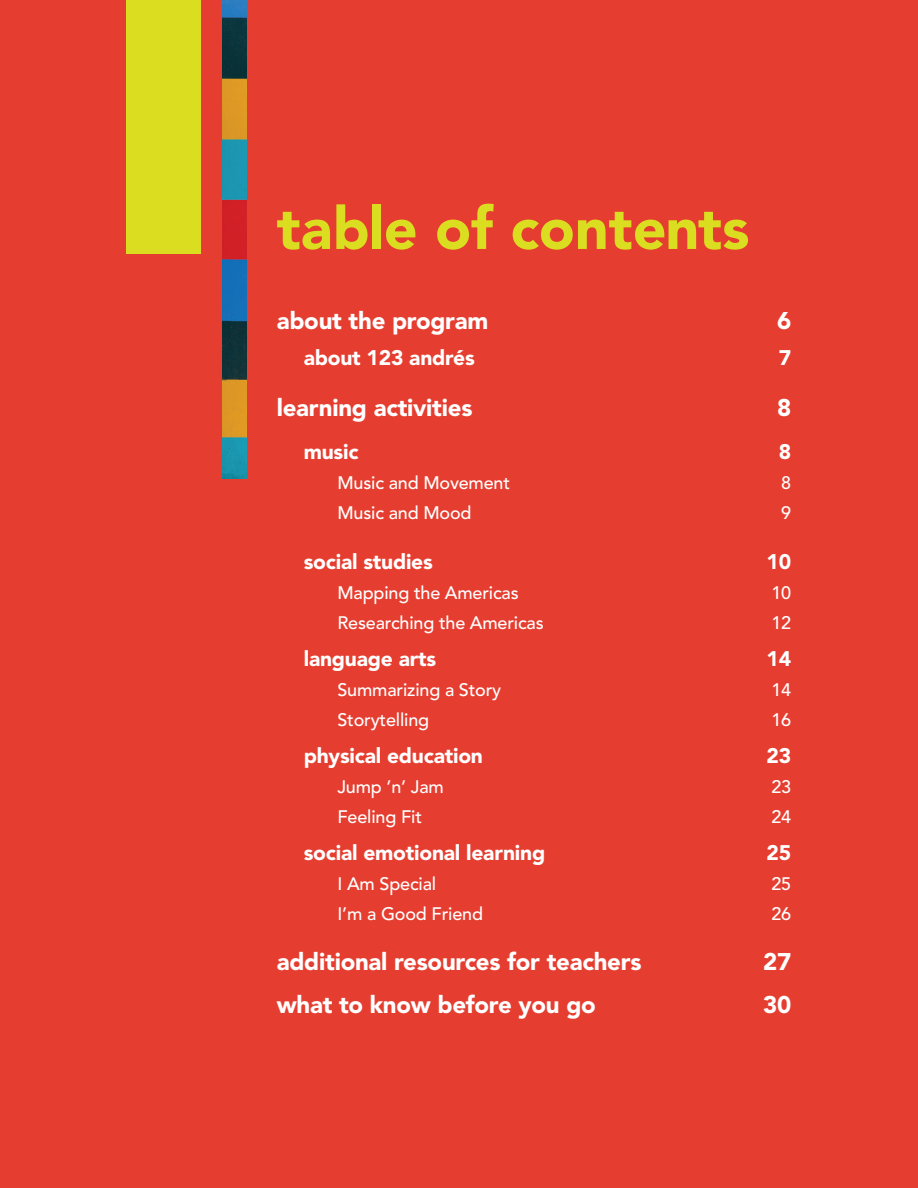
<style>
.page{position:relative;width:918px;height:1188px;background:#e53e30}
.page>*{position:absolute;margin:0;border:0;box-sizing:border-box;transform-origin:0 0}
.t1{font:900 58.95px "Avenir";color:#dadd20}
.t2{font:900 24px "Avenir LT Std";letter-spacing:-.01em;color:#fff}
.t3{font:900 21px "Avenir LT Std";letter-spacing:-.01em;color:#fff}
.t4{font:500 18px "Avenir LT Std";letter-spacing:-.01em;color:#fff}
</style>
<div class="page">
<div style="left:127px;top:0;width:74px;height:254px;background:#dadd20"></div>
<img style="left:223px;top:0;width:23px;height:479px">
<p class="t1" style="left:277px;top:178px;width:474px">table of contents</p>
<p class="t2" style="left:277px;top:306px;width:213px">about the program</p>
<p class="t2" style="left:777px;top:306px;width:16px">6</p>
<p class="t3" style="left:304px;top:345px;width:173px">about 123 andrés</p>
<p class="t3" style="left:779px;top:345px;width:14px">7</p>
<p class="t2" style="left:277px;top:393px;width:197px">learning activities</p>
<p class="t2" style="left:777px;top:393px;width:16px">8</p>
<p class="t3" style="left:304px;top:439px;width:56px">music</p>
<p class="t3" style="left:779px;top:439px;width:14px">8</p>
<p class="t4" style="left:338px;top:473px;width:174px">Music and Movement</p>
<p class="t4" style="left:781px;top:473px;width:12px">8</p>
<p class="t4" style="left:338px;top:503px;width:136px">Music and Mood</p>
<p class="t4" style="left:781px;top:503px;width:12px">9</p>
<p class="t3" style="left:304px;top:549px;width:131px">social studies</p>
<p class="t3" style="left:767px;top:549px;width:26px">10</p>
<p class="t4" style="left:338px;top:583px;width:183px">Mapping the Americas</p>
<p class="t4" style="left:771px;top:583px;width:21px">10</p>
<p class="t4" style="left:338px;top:613px;width:208px">Researching the Americas</p>
<p class="t4" style="left:771px;top:613px;width:21px">12</p>
<p class="t3" style="left:304px;top:646px;width:134px">language arts</p>
<p class="t3" style="left:767px;top:646px;width:26px">14</p>
<p class="t4" style="left:338px;top:680px;width:165px">Summarizing a Story</p>
<p class="t4" style="left:771px;top:680px;width:21px">14</p>
<p class="t4" style="left:338px;top:710px;width:93px">Storytelling</p>
<p class="t4" style="left:771px;top:710px;width:21px">16</p>
<p class="t3" style="left:304px;top:743px;width:181px">physical education</p>
<p class="t3" style="left:767px;top:743px;width:26px">23</p>
<p class="t4" style="left:338px;top:776px;width:108px">Jump ’n’ Jam</p>
<p class="t4" style="left:771px;top:776px;width:21px">23</p>
<p class="t4" style="left:338px;top:806px;width:86px">Feeling Fit</p>
<p class="t4" style="left:771px;top:806px;width:21px">24</p>
<p class="t3" style="left:304px;top:840px;width:243px">social emotional learning</p>
<p class="t3" style="left:767px;top:840px;width:26px">25</p>
<p class="t4" style="left:338px;top:873px;width:100px">I Am Special</p>
<p class="t4" style="left:771px;top:873px;width:21px">25</p>
<p class="t4" style="left:338px;top:903px;width:147px">I’m a Good Friend</p>
<p class="t4" style="left:771px;top:903px;width:21px">26</p>
<p class="t2" style="left:277px;top:947px;width:366px">additional resources for teachers</p>
<p class="t2" style="left:763px;top:947px;width:30px">27</p>
<p class="t2" style="left:277px;top:991px;width:321px">what to know before you go</p>
<p class="t2" style="left:763px;top:991px;width:30px">30</p>
</div>
